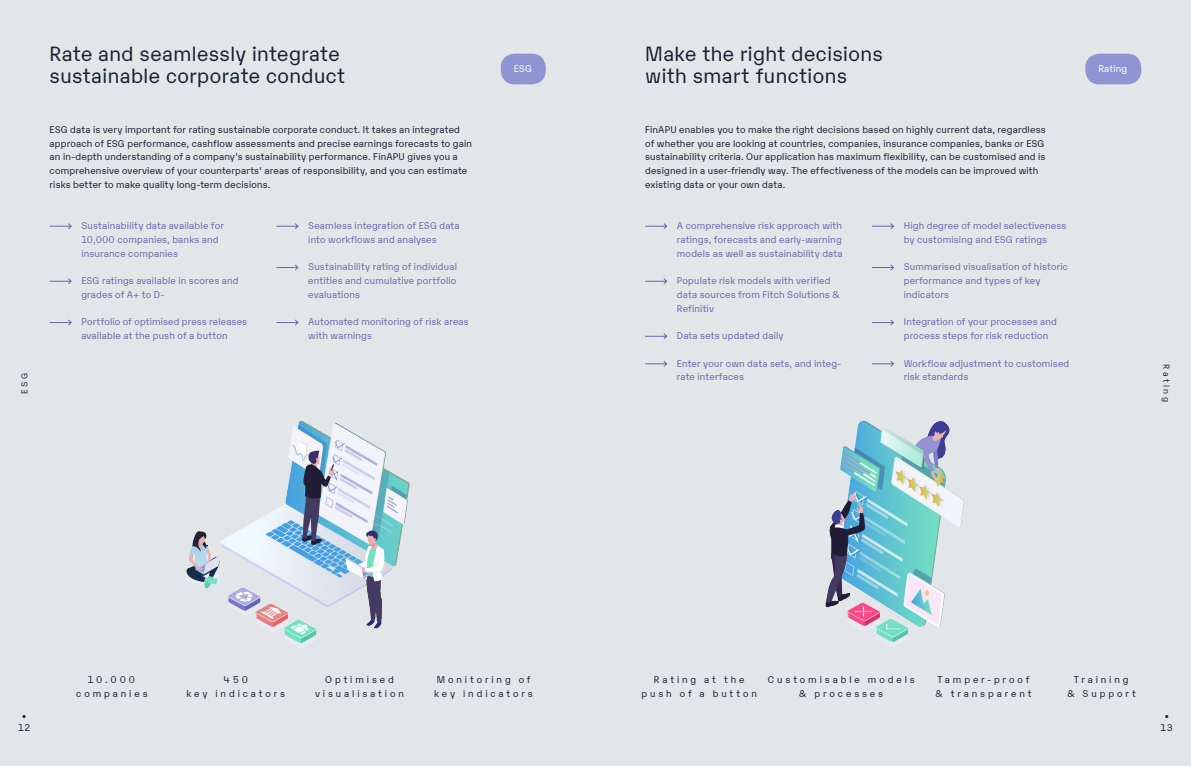
<style>
.page{position:relative;width:1191px;height:766px;background:#fff}
.page>*{position:absolute;margin:0;border:0;box-sizing:border-box;transform-origin:0 0}
.t1{font:20px/22px "Karelia";letter-spacing:.025em;color:#162335}
.t2{font:9.5px/13.7px "Karelia";letter-spacing:.02em;color:#6e66ae}
.t3{font:9.5px/13.7px "Karelia";letter-spacing:.02em;color:#162335}
.t4{font:9.5px/13.7px "Karelia";letter-spacing:.305em;color:#162335;text-align:center}
.t5{font:9.5px/13.7px "Karelia";letter-spacing:.31em;color:#162335;text-align:center}
.t6{font:9.5px "Karelia";letter-spacing:.015em;color:#fff}
.t7{font:8.5px "Karelia";letter-spacing:.305em;color:#162335}
</style>
<div class="page">
<div style="left:0;top:0;width:595px;height:765px;background:#e3e6e8"></div>
<div style="left:595px;top:0;width:596px;height:765px;background:#e3e6e8"></div>
<img style="left:186px;top:420px;width:224px;height:228px">
<img style="left:825px;top:420px;width:139px;height:227px">
<div style="left:501px;top:54px;width:45px;height:30px;background:#8f95d2;border-radius:14px"></div>
<svg style="left:49px;top:223px;width:23px;height:6px"></svg>
<svg style="left:49px;top:278px;width:23px;height:6px"></svg>
<svg style="left:49px;top:319px;width:23px;height:7px"></svg>
<svg style="left:276px;top:223px;width:23px;height:6px"></svg>
<svg style="left:276px;top:264px;width:23px;height:7px"></svg>
<svg style="left:276px;top:319px;width:23px;height:7px"></svg>
<svg style="left:645px;top:223px;width:22px;height:6px"></svg>
<svg style="left:645px;top:278px;width:22px;height:6px"></svg>
<svg style="left:645px;top:333px;width:22px;height:7px"></svg>
<svg style="left:645px;top:361px;width:22px;height:6px"></svg>
<svg style="left:872px;top:223px;width:22px;height:6px"></svg>
<svg style="left:872px;top:264px;width:22px;height:7px"></svg>
<svg style="left:872px;top:319px;width:22px;height:7px"></svg>
<svg style="left:872px;top:361px;width:22px;height:6px"></svg>
<div style="left:1085px;top:54px;width:56px;height:30px;background:#8f95d2;border-radius:14px"></div>
<p class="t7" style="left:18px;top:393px;width:23px;rotate:-90deg">ESG</p>
<h1 class="t1" style="left:50px;top:41px;width:297px">Rate and seamlessly integrate sustainable corporate conduct</h1>
<p class="t3" style="left:50px;top:122px;width:424px">ESG data is very important for rating sustainable corporate conduct. It takes an integrated approach of ESG performance, cashflow assessments and precise earnings forecasts to gain an in-depth understanding of a company’s sustainability performance. FinAPU gives you a comprehensive overview of your counterparts’ areas of responsibility, and you can estimate risks better to make quality long-term decisions.</p>
<p class="t2" style="left:81px;top:218px;width:144px">Sustainability data available for<br>10,000 companies, banks and insurance companies</p>
<p class="t2" style="left:81px;top:273px;width:159px">ESG ratings available in scores and grades of A+ to D-</p>
<p class="t2" style="left:81px;top:314px;width:167px">Portfolio of optimised press releases available at the push of a button</p>
<p class="t2" style="left:308px;top:218px;width:153px">Seamless integration of ESG data into workflows and analyses</p>
<p class="t2" style="left:308px;top:259px;width:150px;text-align:justify">Sustainability rating of individual entities and cumulative portfolio evaluations</p>
<p class="t2" style="left:308px;top:314px;width:162px">Automated monitoring of risk areas with warnings</p>
<p class="t6" style="left:514px;top:62px;width:20px">ESG</p>
<h1 class="t1" style="left:645px;top:41px;width:239px">Make the right decisions with smart functions</h1>
<p class="t3" style="left:645px;top:122px;width:402px">FinAPU enables you to make the right decisions based on highly current data, regardless of whether you are looking at countries, companies, insurance companies, banks or ESG sustainability criteria. Our application has maximum flexibility, can be customised and is designed in a user-friendly way. The effectiveness of the models can be improved with existing data or your own data.</p>
<p class="t2" style="left:677px;top:218px;width:167px;text-align:justify">A comprehensive risk approach with ratings, forecasts and early-warning models as well as sustainability data</p>
<p class="t2" style="left:677px;top:273px;width:164px">Populate risk models with verified data sources from Fitch Solutions &amp;<br>Refinitiv</p>
<p class="t2" style="left:677px;top:328px;width:108px">Data sets updated daily</p>
<p class="t2" style="left:677px;top:355px;width:166px">Enter your own data sets, and integ&shy;rate interfaces</p>
<p class="t2" style="left:903px;top:218px;width:164px">High degree of model selectiveness by customising and ESG ratings</p>
<p class="t2" style="left:903px;top:259px;width:166px">Summarised visualisation of historic performance and types of key indicators</p>
<p class="t2" style="left:903px;top:314px;width:155px">Integration of your processes and process steps for risk reduction</p>
<p class="t2" style="left:903px;top:355px;width:167px">Workflow adjustment to customised risk standards</p>
<p class="t6" style="left:1098px;top:62px;width:30px">Rating</p>
<p class="t7" style="left:1172px;top:364px;width:40px;rotate:90deg">Rating</p>
<p class="t4" style="left:76px;top:672px;width:73px">10.000 companies</p>
<p class="t4" style="left:186px;top:672px;width:100px">450<br>key indicators</p>
<p class="t4" style="left:315px;top:672px;width:90px">Optimised visualisation</p>
<p class="t4" style="left:434px;top:672px;width:100px;text-align:left">Monitoring of key indicators</p>
<p class="t4" style="left:641px;top:672px;width:117px">Rating at the push of a button</p>
<p class="t5" style="left:768px;top:672px;width:148px">Customisable models &amp; processes</p>
<p class="t5" style="left:935px;top:672px;width:97px;text-align:left">Tamper-proof &amp; transparent</p>
<p class="t4" style="left:1067px;top:672px;width:70px">Training<br>&amp; Support</p>
<p class="t3" style="left:22px;top:707px;width:6px">•</p>
<p class="t3" style="left:1164px;top:707px;width:6px">•</p>
<p class="t3" style="left:18px;top:719px;width:14px">12</p>
<p class="t3" style="left:1160px;top:719px;width:14px">13</p>
</div>
